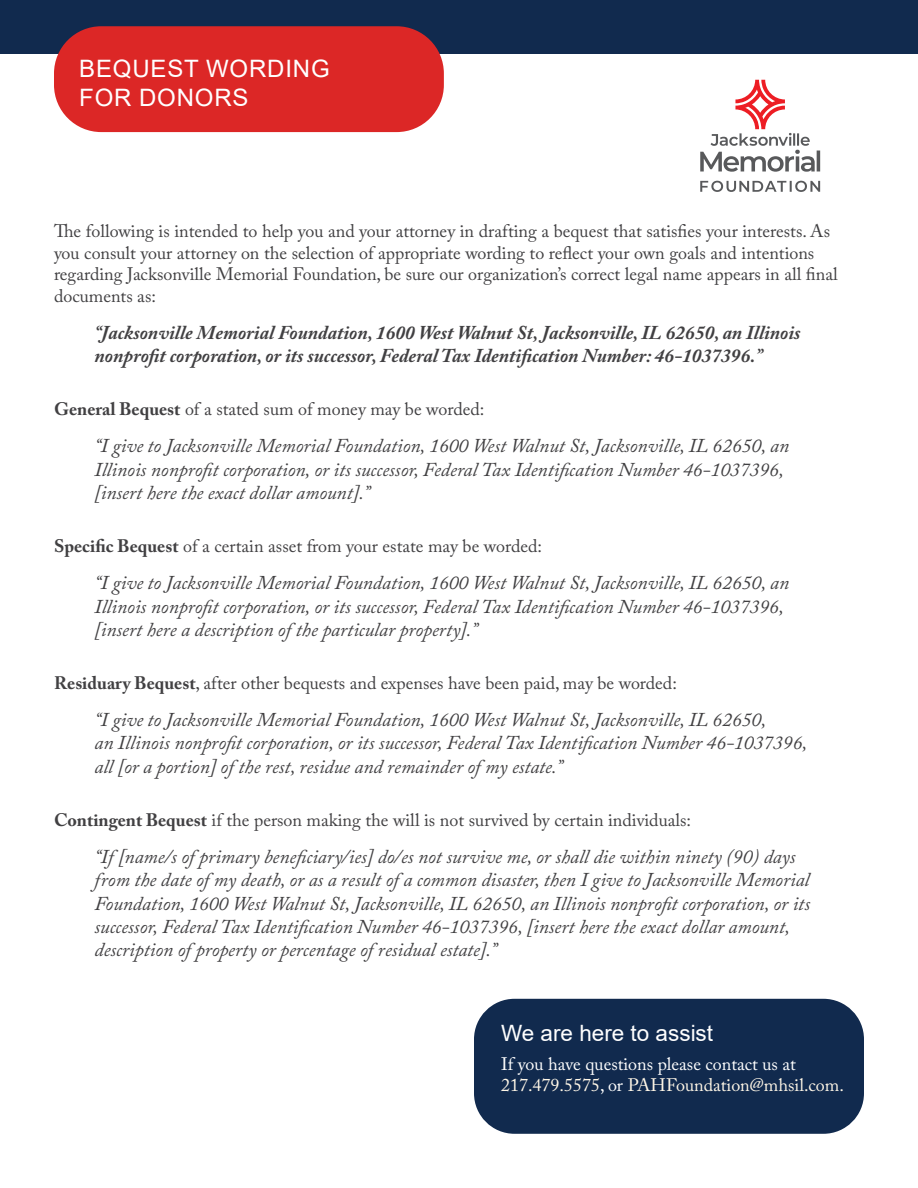
<style>
.page{position:relative;width:918px;height:1188px;background:#fff}
.page>*{position:absolute;margin:0;border:0;box-sizing:border-box;transform-origin:0 0}
.t1{font:24px/28.8px "Arial";letter-spacing:.035em;color:#fff}
.t2{font:22.5px "Arial";color:#fff}
.t3{font:italic 19.5px/23.4px "Adobe Caslon Pro";color:#414042}
.t4{font:italic 700 19.5px/23.4px "Adobe Caslon Pro";color:#414042}
.t5{font:18px/21.6px "Adobe Caslon Pro";color:#414042}
.t6{font:18px/21.6px "Adobe Caslon Pro";color:#fff}
.s1{font-weight:700}
.s2{color:#fff7e7}
</style>
<div class="page">
<div style="left:0;top:0;width:918px;height:54px;background:#112a4e"></div>
<div style="left:54px;top:26px;width:390px;height:106px;background:#dc2726;border-radius:47px"></div>
<div style="left:474px;top:999px;width:390px;height:135px;background:#112a4e;border-radius:40px"></div>
<svg style="left:700px;top:181px;width:120px;height:11px"></svg>
<svg style="left:700px;top:80px;width:120px;height:92px"></svg>
<p class="t1" style="left:79px;top:54px;width:252px">BEQUEST WORDING<br>FOR DONORS</p>
<p class="t5" style="left:54px;top:220px;width:785px">The following is intended to help you and your attorney in drafting a bequest that satisfies your interests. As you consult your attorney on the selection of appropriate wording to reflect your own goals and intentions regarding Jacksonville Memorial Foundation, be sure our organization’s correct legal name appears in all final documents as:</p>
<p class="t4" style="left:94px;top:320px;width:707px">“Jacksonville Memorial Foundation, 1600 West Walnut St, Jacksonville, IL 62650, an Illinois nonprofit corporation, or its successor, Federal Tax Identification Number: 46-1037396.”</p>
<p class="t5" style="left:54px;top:398px;width:432px"><span class="s1">General Bequest</span> of a stated sum of money may be worded:</p>
<p class="t3" style="left:94px;top:434px;width:696px">“I give to Jacksonville Memorial Foundation, 1600 West Walnut St, Jacksonville, IL 62650, an<br>Illinois nonprofit corporation, or its successor, Federal Tax Identification Number 46-1037396, [insert here the exact dollar amount].”</p>
<p class="t5" style="left:54px;top:535px;width:490px"><span class="s1">Specific Bequest</span> of a certain asset from your estate may be worded:</p>
<p class="t3" style="left:94px;top:571px;width:696px">“I give to Jacksonville Memorial Foundation, 1600 West Walnut St, Jacksonville, IL 62650, an<br>Illinois nonprofit corporation, or its successor, Federal Tax Identification Number 46-1037396, [insert here a description of the particular property].”</p>
<p class="t5" style="left:54px;top:672px;width:624px"><span class="s1">Residuary Bequest</span>, after other bequests and expenses have been paid, may be worded:</p>
<p class="t3" style="left:94px;top:707px;width:714px">“I give to Jacksonville Memorial Foundation, 1600 West Walnut St, Jacksonville, IL 62650,<br>an Illinois nonprofit corporation, or its successor, Federal Tax Identification Number 46-1037396, all [or a portion] of the rest, residue and remainder of my estate.”</p>
<p class="t5" style="left:54px;top:809px;width:639px"><span class="s1">Contingent Bequest</span> if the person making the will is not survived by certain individuals:</p>
<p class="t3" style="left:94px;top:844px;width:717px">“If [name/s of primary beneficiary/ies] do/es not survive me, or shall die within ninety (90) days from the date of my death, or as a result of a common disaster, then I give to Jacksonville Memorial Foundation, 1600 West Walnut St, Jacksonville, IL 62650, an Illinois nonprofit corporation, or its successor, Federal Tax Identification Number 46-1037396, [insert here the exact dollar amount, description of property or percentage of residual estate].”</p>
<p class="t2" style="left:501px;top:1018px;width:214px">We are here to assist</p>
<p class="t6" style="left:501px;top:1053px;width:344px">If you have questions please contact us at<br><span class="s2">217.479.5575</span>, or <span class="s2">PAHFoundation@mhsil.com.</span></p>
</div>
